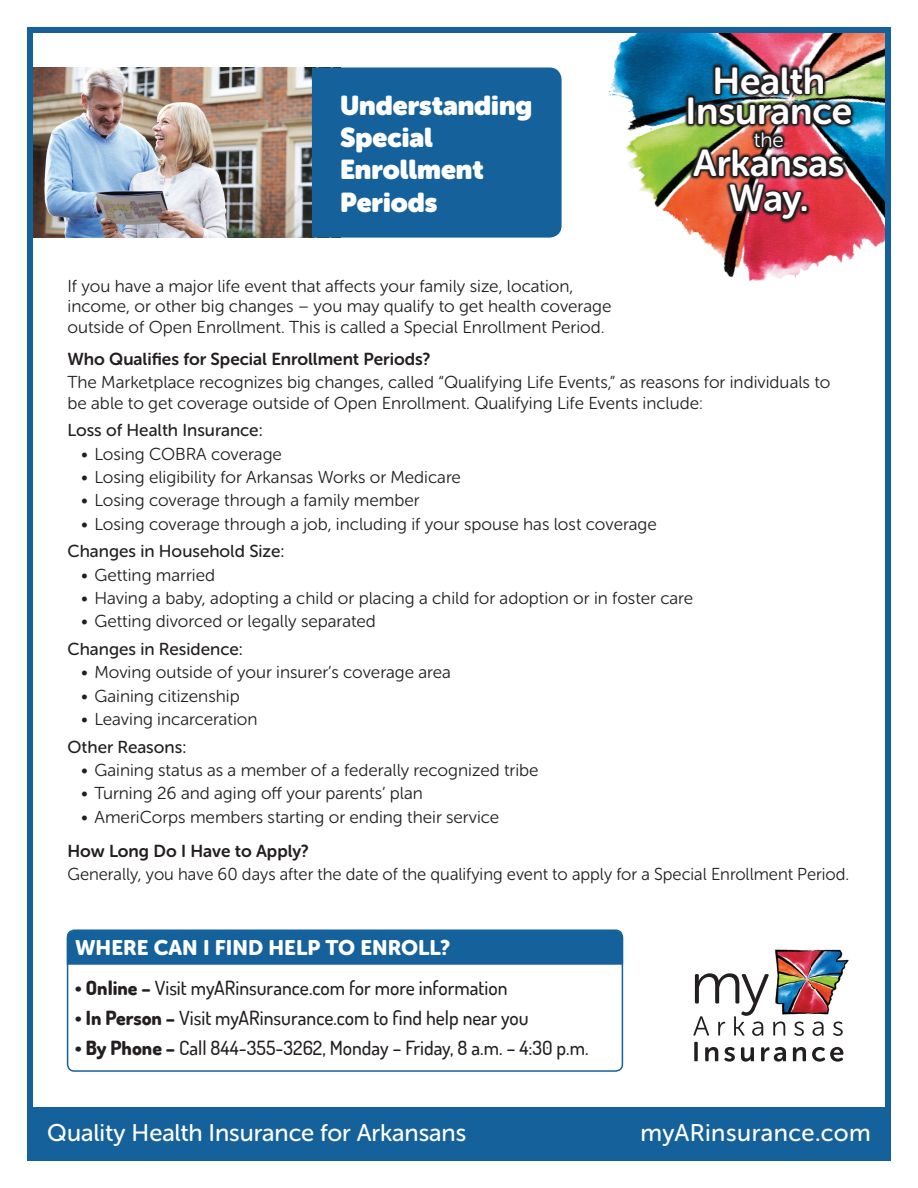
<style>
.page{position:relative;width:918px;height:1188px;background:#fff}
.page>*{position:absolute;margin:0;border:0;box-sizing:border-box;transform-origin:0 0}
.t1{font:37.35px "Museo Sans Rounded 700";letter-spacing:-.005em;color:#fff}
.t2{font:27px/32.4px "Museo Sans Rounded";color:#fff}
.t3{font:24px "Museo Sans Rounded 500";color:#fff}
.t4{font:24px "Museo Sans Rounded 500";letter-spacing:.02em;color:#fff}
.t5{font:21px "Museo Sans Rounded 900";letter-spacing:.005em;color:#fff}
.t6{font:20.7px "Museo Sans Rounded 300";color:#fff}
.t7{font:500 19.5px "Dosis";color:#231f20}
.t8{font:17.25px/20.7px "Museo Sans Rounded 300";color:#231f20}
.t9{font:17.25px "Museo Sans Rounded 500";color:#231f20}
.t10{font:17.25px "Museo Sans Rounded 700";color:#231f20}
.s1{font-weight:800}
</style>
<div class="page">
<img style="left:34px;top:68px;width:278px;height:170px">
<div style="left:312px;top:68px;width:248px;height:170px;background:#15619c"></div>
<div style="left:27px;top:1107px;width:864px;height:54px;background:#15619c"></div>
<div style="left:66px;top:930px;width:558px;height:35px;background:#15619c"></div>
<div style="left:67px;top:929px;width:556px;height:143px;border:2px solid #15619c;border-radius:7px"></div>
<img style="left:775px;top:949px;width:74px;height:66px">
<svg style="left:694px;top:1042px;width:4px;height:19px"></svg>
<svg style="left:705px;top:1047px;width:13px;height:14px"></svg>
<svg style="left:724px;top:1047px;width:11px;height:15px"></svg>
<svg style="left:741px;top:1047px;width:13px;height:15px"></svg>
<svg style="left:761px;top:1047px;width:25px;height:15px"></svg>
<svg style="left:793px;top:1047px;width:13px;height:14px"></svg>
<svg style="left:812px;top:1047px;width:31px;height:15px"></svg>
<svg style="left:693px;top:973px;width:92px;height:63px"></svg>
<svg style="left:794px;top:1021px;width:10px;height:15px"></svg>
<svg style="left:813px;top:1021px;width:11px;height:15px"></svg>
<svg style="left:833px;top:1021px;width:10px;height:15px"></svg>
<img style="left:560px;top:34px;width:324px;height:247px">
<div style="left:27px;top:27px;width:864px;height:1134px;border:6px solid #15619c"></div>
<svg style="left:684px;top:63px;width:171px;height:161px;background:#90705f"></svg>
<div style="left:687px;top:96px;width:8px;height:29px;border:3px solid #231f20;border-radius:2px"></div>
<img style="left:690px;top:64px;width:164px;height:158px">
<div style="left:801px;top:205px;width:7px;height:8px;border:3px solid #231f20;border-radius:2px"></div>
<p class="t2" style="left:340px;top:89px;width:194px">Understanding<br>Special<br>Enrollment<br>Periods</p>
<p class="t1" style="left:713px;top:60px;width:114px">Health</p>
<p class="t1" style="left:686px;top:90px;width:168px">Insurance</p>
<p class="t6" style="left:754px;top:128px;width:31px">the</p>
<p class="t1" style="left:693px;top:142px;width:153px">Arkansas</p>
<p class="t1" style="left:729px;top:178px;width:81px">Way.</p>
<p class="t8" style="left:68px;top:276px;width:545px">If you have a major life event that affects your family size, location, income, or other big changes – you may qualify to get health coverage outside of Open Enrollment. This is called a Special Enrollment Period.</p>
<p class="t10" style="left:68px;top:349px;width:365px">Who Qualifies for Special Enrollment Periods?</p>
<p class="t8" style="left:68px;top:372px;width:764px">The Marketplace recognizes big changes, called “Qualifying Life Events,” as reasons for individuals to be able to get coverage outside of Open Enrollment. Qualifying Life Events include:</p>
<p class="t9" style="left:68px;top:421px;width:197px">Loss of Health Insurance:</p>
<p class="t8" style="left:81px;top:443px;width:202px">• Losing COBRA coverage</p>
<p class="t8" style="left:81px;top:467px;width:382px">• Losing eligibility for Arkansas Works or Medicare</p>
<p class="t8" style="left:81px;top:490px;width:340px">• Losing coverage through a family member</p>
<p class="t8" style="left:81px;top:514px;width:577px">• Losing coverage through a job, including if your spouse has lost coverage</p>
<p class="t9" style="left:68px;top:542px;width:219px">Changes in Household Size:</p>
<p class="t8" style="left:81px;top:565px;width:136px">• Getting married</p>
<p class="t8" style="left:81px;top:588px;width:614px">• Having a baby, adopting a child or placing a child for adoption or in foster care</p>
<p class="t8" style="left:81px;top:611px;width:296px">• Getting divorced or legally separated</p>
<p class="t9" style="left:68px;top:640px;width:177px">Changes in Residence:</p>
<p class="t8" style="left:81px;top:662px;width:371px">• Moving outside of your insurer’s coverage area</p>
<p class="t8" style="left:81px;top:686px;width:160px">• Gaining citizenship</p>
<p class="t8" style="left:81px;top:709px;width:178px">• Leaving incarceration</p>
<p class="t9" style="left:68px;top:737px;width:120px">Other Reasons:</p>
<p class="t8" style="left:81px;top:760px;width:459px">• Gaining status as a member of a federally recognized tribe</p>
<p class="t8" style="left:81px;top:783px;width:344px">• Turning 26 and aging off your parents’ plan</p>
<p class="t8" style="left:81px;top:807px;width:420px">• AmeriCorps members starting or ending their service</p>
<p class="t10" style="left:68px;top:841px;width:243px">How Long Do I Have to Apply?</p>
<p class="t8" style="left:68px;top:864px;width:783px">Generally, you have 60 days after the date of the qualifying event to apply for a Special Enrollment Period.</p>
<p class="t5" style="left:75px;top:936px;width:377px">WHERE CAN I FIND HELP TO ENROLL?</p>
<p class="t7" style="left:75px;top:975px;width:434px"><span class="s1">• Online –</span> Visit myARinsurance.com for more information</p>
<p class="t7" style="left:75px;top:1005px;width:455px"><span class="s1">• In Person –</span> Visit myARinsurance.com to find help near you</p>
<p class="t7" style="left:75px;top:1035px;width:515px"><span class="s1">• By Phone –</span> Call 844-355-3262, Monday – Friday, 8 a.m. – 4:30 p.m.</p>
<p class="t3" style="left:47px;top:1120px;width:421px">Quality Health Insurance for Arkansans</p>
<p class="t4" style="left:641px;top:1120px;width:232px">myARinsurance.com</p>
</div>
